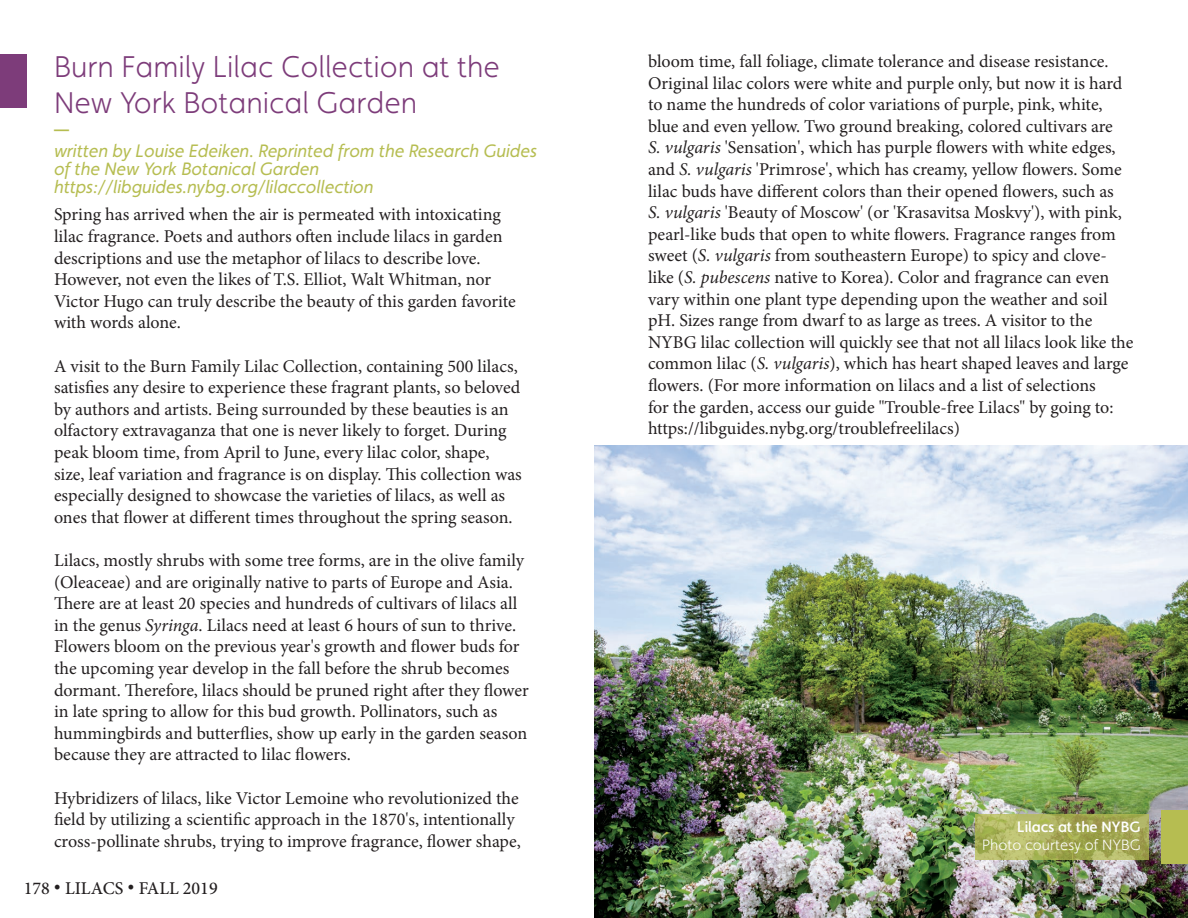
<style>
.page{position:relative;width:1188px;height:918px;background:#fff}
.page>*{position:absolute;margin:0;border:0;box-sizing:border-box;transform-origin:0 0}
.Headlines{font:300 30px/36px "Faricy New";color:#7d3c7a}
.Headlines-2{font:300 30px "Faricy New";color:#b6bd51}
.t1{font:18px/21.6px "Minion Pro";color:#231f20}
.Author{font:italic 18px/18px "Faricy New";color:#b6bd51}
.t2{font:500 18px "Minion Pro";color:#231f20}
.Photo_Name{font:300 15px "Faricy New";color:#fff}
.Photo_Name-2{font:500 15px "Faricy New";color:#fff}
.s1{font-style:italic}
</style>
<div class="page">
<img style="left:594px;top:446px;width:594px;height:472px">
<svg style="left:975px;top:814px;width:173px;height:46px"></svg>
<div style="left:0;top:54px;width:27px;height:54px;background:#7d3c7a"></div>
<div style="left:1161px;top:810px;width:27px;height:54px;background:#b6bd51"></div>
<p class="Headlines" style="left:54px;top:48px;width:448px">Burn Family Lilac Collection at the<br>New York Botanical Garden</p>
<p class="t1" style="left:648px;top:51px;width:487px">bloom time, fall foliage, climate tolerance and disease resistance.<br>Original lilac colors were white and purple only, but now it is hard to name the hundreds of color variations of purple, pink, white, blue and even yellow. Two ground breaking, colored cultivars are<br><span class="s1">S. vulgaris</span> 'Sensation', which has purple flowers with white edges, and <span class="s1">S. vulgaris</span> 'Primrose', which has creamy, yellow flowers. Some lilac buds have different colors than their opened flowers, such as<br><span class="s1">S. vulgaris</span> 'Beauty of Moscow' (or 'Krasavitsa Moskvy'), with pink, pearl-like buds that open to white flowers. Fragrance ranges from sweet (<span class="s1">S. vulgaris</span> from southeastern Europe) to spicy and clove&shy;like (<span class="s1">S. pubescens</span> native to Korea). Color and fragrance can even vary within one plant type depending upon the weather and soil pH. Sizes range from dwarf to as large as trees. A visitor to the NYBG lilac collection will quickly see that not all lilacs look like the common lilac (<span class="s1">S. vulgaris</span>), which has heart shaped leaves and large flowers. (For more information on lilacs and a list of selections<br>for the garden, access our guide "Trouble-free Lilacs" by going to: https://libguides.nybg.org/troublefreelilacs)</p>
<p class="Headlines-2" style="left:54px;top:99px;width:16px">_</p>
<p class="Author" style="left:54px;top:141px;width:484px">written by Louise Edeiken. Reprinted from the Research Guides of the New York Botanical Garden</p>
<p class="Author" style="left:54px;top:177px;width:321px">https://libguides.nybg.org/lilaccollection</p>
<p class="t1" style="left:54px;top:204px;width:463px">Spring has arrived when the air is permeated with intoxicating lilac fragrance. Poets and authors often include lilacs in garden descriptions and use the metaphor of lilacs to describe love.<br>However, not even the likes of T.S. Elliot, Walt Whitman, nor Victor Hugo can truly describe the beauty of this garden favorite with words alone.</p>
<p class="t1" style="left:54px;top:355px;width:469px">A visit to the Burn Family Lilac Collection, containing 500 lilacs, satisfies any desire to experience these fragrant plants, so beloved by authors and artists. Being surrounded by these beauties is an olfactory extravaganza that one is never likely to forget. During peak bloom time, from April to June, every lilac color, shape, size, leaf variation and fragrance is on display. This collection was especially designed to showcase the varieties of lilacs, as well as ones that flower at different times throughout the spring season.</p>
<p class="t1" style="left:54px;top:550px;width:476px">Lilacs, mostly shrubs with some tree forms, are in the olive family (Oleaceae) and are originally native to parts of Europe and Asia.<br>There are at least 20 species and hundreds of cultivars of lilacs all in the genus <span class="s1">Syringa</span>. Lilacs need at least 6 hours of sun to thrive.<br>Flowers bloom on the previous year's growth and flower buds for the upcoming year develop in the fall before the shrub becomes dormant. Therefore, lilacs should be pruned right after they flower in late spring to allow for this bud growth. Pollinators, such as hummingbirds and butterflies, show up early in the garden season because they are attracted to lilac flowers.</p>
<p class="t1" style="left:54px;top:787px;width:468px">Hybridizers of lilacs, like Victor Lemoine who revolutionized the field by utilizing a scientific approach in the 1870's, intentionally cross-pollinate shrubs, trying to improve fragrance, flower shape,</p>
<p class="Photo_Name-2" style="left:1017px;top:818px;width:125px">Lilacs at the NYBG</p>
<p class="Photo_Name" style="left:982px;top:836px;width:160px">Photo courtesy of NYBG</p>
<p class="t2" style="left:24px;top:876px;width:195px">178 • LILACS • FALL 2019</p>
</div>
